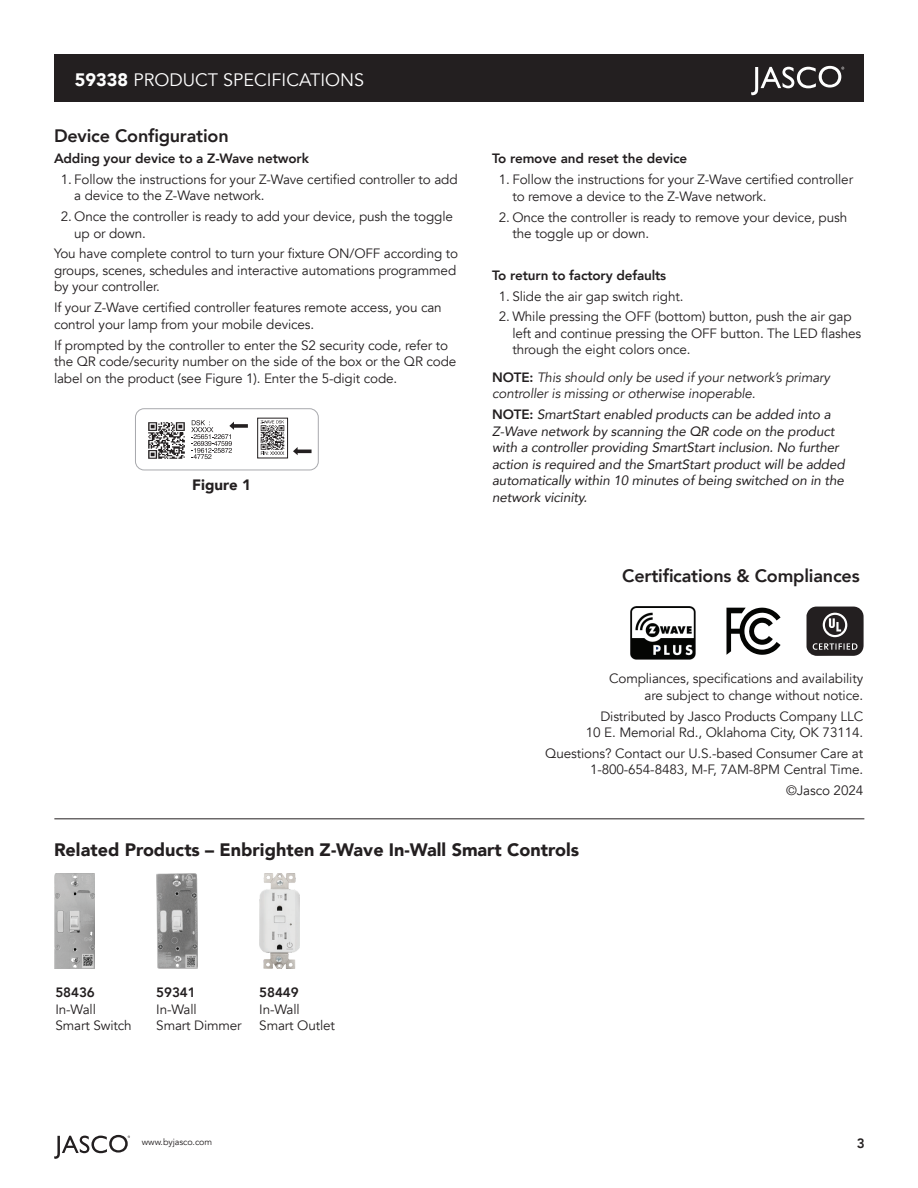
<style>
.page{position:relative;width:918px;height:1188px;background:#fff}
.page>*{position:absolute;margin:0;border:0;box-sizing:border-box;transform-origin:0 0}
.t1{font:900 18px "Avenir";color:#231f20}
.t2{font:800 18px "Avenir";letter-spacing:-.01em;color:#231f20}
.t3{font:18px "Avenir";color:#fff}
.t4{font:900 15px "Avenir";color:#231f20}
.t5{font:13.5px/16.5px "Avenir";letter-spacing:-.01em;color:#231f20}
.t6{font:italic 13.5px/16.5px "Avenir";letter-spacing:-.01em;color:#231f20}
.t7{font:800 13.5px "Avenir";letter-spacing:-.01em;color:#231f20}
.t8{font:italic 13.5px/16.5px "Avenir";letter-spacing:-.01em;color:#231f20}
.t9{font:9px "Avenir";letter-spacing:-.01em;color:#231f20}
.s1{font-weight:900}
.s2{font-weight:800;font-style:normal}
</style>
<div class="page">
<div style="left:54px;top:55px;width:809px;height:47px;background:#231f20"></div>
<svg style="left:751px;top:66px;width:93px;height:29px"></svg>
<svg style="left:54px;top:1135px;width:76px;height:24px"></svg>
<hr style="left:54px;top:818px;width:810px;height:1px;background:#231f20">
<svg style="left:726px;top:608px;width:55px;height:47px"></svg>
<svg style="left:806px;top:606px;width:58px;height:50px;background:#494546"></svg>
<div style="left:135px;top:408px;width:184px;height:62px;border:1px solid #a8a9ad;border-radius:9px"></div>
<div style="left:257px;top:418px;width:31px;height:40px;border:1px solid #231f20"></div>
<img style="left:148px;top:422px;width:37px;height:37px">
<svg style="left:160px;top:423px;width:12px;height:14px"></svg>
<svg style="left:261px;top:420px;width:23px;height:3px"></svg>
<svg style="left:261px;top:451px;width:23px;height:4px"></svg>
<img style="left:260px;top:425px;width:25px;height:25px">
<svg style="left:268px;top:432px;width:13px;height:11px"></svg>
<svg style="left:293px;top:447px;width:19px;height:8px"></svg>
<svg style="left:191px;top:420px;width:57px;height:39px"></svg>
<img style="left:630px;top:606px;width:66px;height:54px">
<img style="left:260px;top:873px;width:40px;height:96px">
<img style="left:156px;top:873px;width:41px;height:96px">
<img style="left:54px;top:873px;width:41px;height:96px">
<h1 class="t3" style="left:75px;top:69px;width:291px"><span class="s1">59338</span> PRODUCT SPECIFICATIONS</h1>
<h1 class="t2" style="left:54px;top:122px;width:176px">Device Configuration</h1>
<p class="t7" style="left:54px;top:148px;width:257px">Adding your device to a Z-Wave network</p>
<p class="t5" style="left:74px;top:171px;width:385px;text-indent:-14px">1. Follow the instructions for your Z-Wave certified controller to add a device to the Z-Wave network.</p>
<p class="t5" style="left:74px;top:209px;width:380px;text-indent:-14px">2. Once the controller is ready to add your device, push the toggle up or down.</p>
<p class="t5" style="left:54px;top:246px;width:406px">You have complete control to turn your fixture ON/OFF according to groups, scenes, schedules and interactive automations programmed by your controller.</p>
<p class="t5" style="left:54px;top:300px;width:389px">If your Z-Wave certified controller features remote access, you can control your lamp from your mobile devices.</p>
<p class="t5" style="left:54px;top:337px;width:404px">If prompted by the controller to enter the S2 security code, refer to the QR code/security number on the side of the box or the QR code label on the product (see Figure 1). Enter the 5-digit code.</p>
<p class="t4" style="left:192px;top:472px;width:60px">Figure 1</p>
<p class="t7" style="left:492px;top:148px;width:197px">To remove and reset the device</p>
<p class="t5" style="left:512px;top:172px;width:342px;text-indent:-14px">1. Follow the instructions for your Z-Wave certified controller to remove a device to the Z-Wave network.</p>
<p class="t5" style="left:512px;top:209px;width:336px;text-indent:-14px">2. Once the controller is ready to remove your device, push the toggle up or down.</p>
<p class="t7" style="left:492px;top:265px;width:176px">To return to factory defaults</p>
<p class="t5" style="left:499px;top:288px;width:186px">1. Slide the air gap switch right.</p>
<p class="t5" style="left:512px;top:309px;width:350px;text-indent:-14px">2. While pressing the OFF (bottom) button, push the air gap left and continue pressing the OFF button. The LED flashes through the eight colors once.</p>
<p class="t8" style="left:492px;top:369px;width:340px"><span class="s2">NOTE:</span> This should only be used if your network’s primary controller is missing or otherwise inoperable.</p>
<p class="t6" style="left:492px;top:406px;width:354px"><span class="s2">NOTE:</span> SmartStart enabled products can be added into a Z-Wave network by scanning the QR code on the product with a controller providing SmartStart inclusion. No further action is required and the SmartStart product will be added automatically within 10 minutes of being switched on in the network vicinity.</p>
<h1 class="t2" style="left:622px;top:562px;width:239px">Certifications &amp; Compliances</h1>
<p class="t5" style="left:609px;top:671px;width:256px;text-align:right">Compliances, specifications and availability are subject to change without notice.</p>
<p class="t5" style="left:586px;top:708px;width:279px;text-align:right">Distributed by Jasco Products Company LLC<br>10 E. Memorial Rd., Oklahoma City, OK 73114.</p>
<p class="t5" style="left:545px;top:745px;width:319px;text-align:right">Questions? Contact our U.S.-based Consumer Care at<br>1-800-654-8483, M-F, 7AM-8PM Central Time.</p>
<p class="t5" style="left:786px;top:782px;width:79px">©Jasco 2024</p>
<h1 class="t1" style="left:54px;top:834px;width:527px">Related Products – Enbrighten Z-Wave In-Wall Smart Controls</h1>
<p class="t7" style="left:55px;top:982px;width:41px">58436</p>
<p class="t5" style="left:55px;top:1001px;width:78px">In-Wall<br>Smart Switch</p>
<p class="t7" style="left:156px;top:982px;width:41px">59341</p>
<p class="t5" style="left:156px;top:1001px;width:87px">In-Wall<br>Smart Dimmer</p>
<p class="t7" style="left:259px;top:982px;width:41px">58449</p>
<p class="t5" style="left:259px;top:1001px;width:77px">In-Wall<br>Smart Outlet</p>
<p class="t9" style="left:142px;top:1136px;width:72px">www.byjasco.com</p>
<p class="t7" style="left:857px;top:1133px;width:9px">3</p>
</div>
